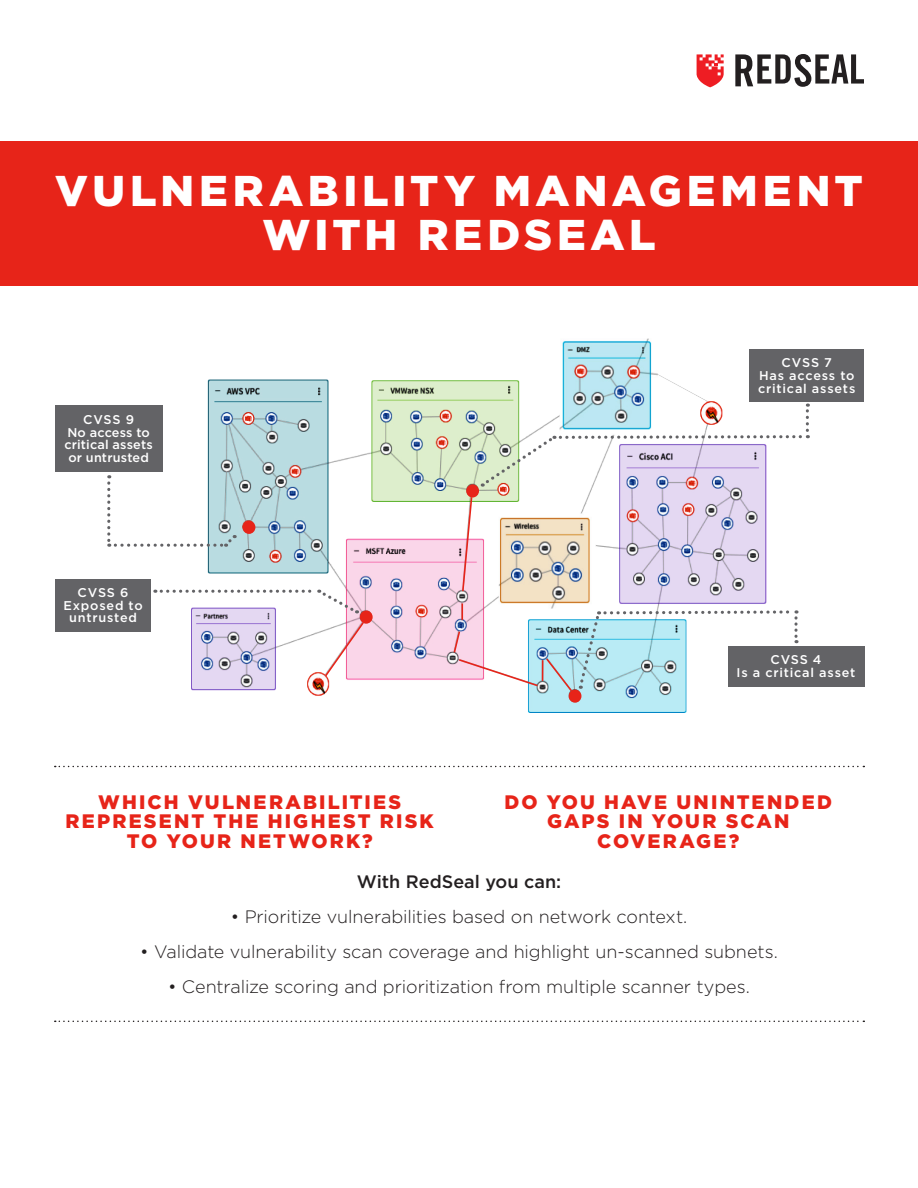
<style>
.page{position:relative;width:918px;height:1188px;background:#fff}
.page>*{position:absolute;margin:0;border:0;box-sizing:border-box;transform-origin:0 0}
.t1{font:900 43.05px/44.4px "Gotham";letter-spacing:.105em;color:#fff;text-align:center}
.t2{font:900 19.5px/19.5px "Gotham";letter-spacing:.11em;color:#e72419;text-align:center}
.t3{font:300 18px "Gotham";letter-spacing:-.005em;color:#231f20}
.t4{font:500 18px "Gotham";color:#231f20}
.t5{font:500 12.6px/12.6px "Gotham";letter-spacing:.06em;color:#fff}
.t6{font:500 12.6px/12.6px "Gotham";letter-spacing:.015em;color:#fff;text-align:center}
</style>
<div class="page">
<svg style="left:697px;top:54px;width:27px;height:33px"></svg>
<svg style="left:735px;top:54px;width:129px;height:33px"></svg>
<div style="left:0;top:141px;width:918px;height:145px;background:#e72419"></div>
<svg style="left:55px;top:766px;width:809px;height:1px"></svg>
<svg style="left:55px;top:1021px;width:809px;height:1px"></svg>
<img style="left:192px;top:339px;width:575px;height:374px">
<div style="left:55px;top:406px;width:107px;height:66px;background:#636366"></div>
<div style="left:749px;top:349px;width:115px;height:53px;background:#636366"></div>
<div style="left:55px;top:579px;width:96px;height:52px;background:#636366"></div>
<div style="left:728px;top:646px;width:136px;height:40px;background:#636366"></div>
<div style="left:243px;top:521px;width:12px;height:13px;background:#e72419;border-radius:50%"></div>
<svg style="left:107px;top:475px;width:130px;height:72px"></svg>
<div style="left:360px;top:610px;width:13px;height:14px;background:#e72419;border-radius:50%"></div>
<svg style="left:324px;top:621px;width:41px;height:57px"></svg>
<svg style="left:155px;top:590px;width:203px;height:25px"></svg>
<div style="left:466px;top:484px;width:13px;height:14px;background:#e72419;border-radius:50%"></div>
<svg style="left:461px;top:495px;width:12px;height:98px"></svg>
<div style="left:569px;top:690px;width:12px;height:13px;background:#e72419;border-radius:50%"></div>
<svg style="left:482px;top:404px;width:327px;height:83px"></svg>
<svg style="left:452px;top:604px;width:346px;height:89px"></svg>
<p class="t1" style="left:55px;top:168px;width:809px">VULNERABILITY MANAGEMENT<br>WITH REDSEAL</p>
<p class="t5" style="left:83px;top:413px;width:52px">CVSS 9</p>
<p class="t6" style="left:64px;top:426px;width:90px">No access to critical assets or untrusted</p>
<p class="t5" style="left:78px;top:586px;width:52px">CVSS 6</p>
<p class="t5" style="left:63px;top:599px;width:81px;text-align:center">Exposed to untrusted</p>
<p class="t2" style="left:66px;top:791px;width:370px">WHICH VULNERABILITIES<br>REPRESENT THE HIGHEST RISK<br>TO YOUR NETWORK?</p>
<p class="t5" style="left:782px;top:356px;width:52px">CVSS 7</p>
<p class="t5" style="left:758px;top:369px;width:99px">Has access to critical assets</p>
<p class="t5" style="left:770px;top:653px;width:53px">CVSS 4</p>
<p class="t5" style="left:737px;top:666px;width:120px">Is a critical asset</p>
<p class="t2" style="left:504px;top:791px;width:329px">DO YOU HAVE UNINTENDED<br>GAPS IN YOUR SCAN<br>COVERAGE?</p>
<p class="t4" style="left:357px;top:871px;width:206px">With RedSeal you can:</p>
<p class="t3" style="left:231px;top:907px;width:458px">• Prioritize vulnerabilities based on network context.</p>
<p class="t3" style="left:140px;top:942px;width:639px">• Validate vulnerability scan coverage and highlight un-scanned subnets.</p>
<p class="t3" style="left:168px;top:977px;width:584px">• Centralize scoring and prioritization from multiple scanner types.</p>
</div>
